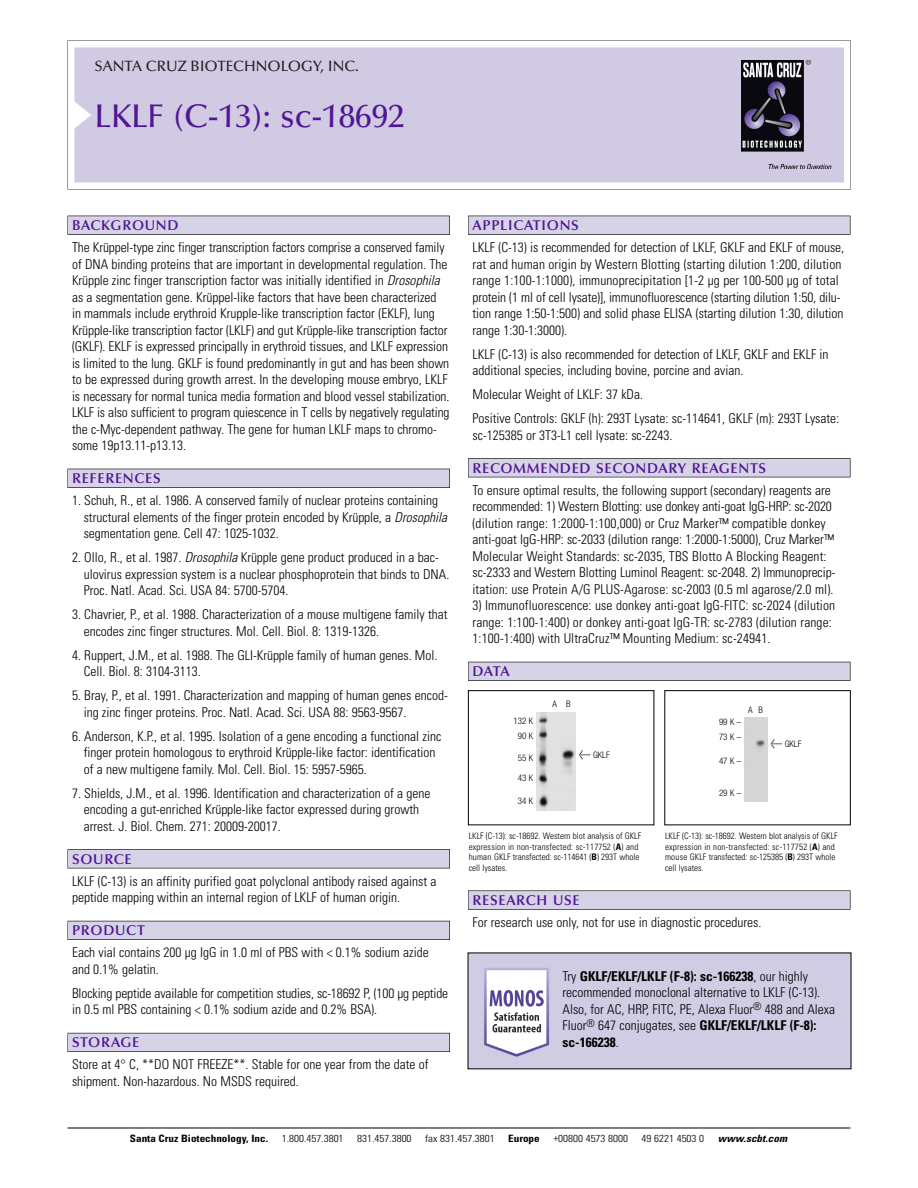
<style>
.page{position:relative;width:918px;height:1188px;background:#fff}
.page>*{position:absolute;margin:0;border:0;box-sizing:border-box;transform-origin:0 0}
.t1{font:500 33px "Optima";color:#511695}
.t2{font:500 15px "Optima";color:#231f20}
.t3{font:600 14.25px "Optima";letter-spacing:.05em;color:#511695}
.t4{font:300 condensed 13.5px/16.5px "Univers";color:#000}
.t5{font:300 condensed 10.2px "Univers";color:#000;scale:1.1 1}
.t6{font:700 condensed 10.2px "Univers";color:#000;scale:1.1 1}
.t7{font:italic 700 condensed 10.2px "Univers";letter-spacing:.005em;color:#000;scale:1.1 1}
.t8{font:300 condensed 9px/10.5px "Univers";color:#000}
.t9{font:300 condensed 9px/14.2px "Helvetica Neue";color:#000;text-align:center}
.s1{font-style:italic}
.s2{font-family:"Meta Plus";font-weight:400;font-stretch:normal;font-size:10.5px}
.s3{font-weight:700}
</style>
<div class="page">
<svg style="left:68px;top:40px;width:783px;height:149px"></svg>
<div style="left:74px;top:47px;width:770px;height:135px;background:#d1cae3"></div>
<img style="left:741px;top:60px;width:90px;height:108px">
<div style="left:68px;top:216px;width:382px;height:19px;background:#525155"></div>
<div style="left:68px;top:216px;width:381px;height:18px;background:#d7d3e7"></div>
<div style="left:68px;top:469px;width:382px;height:19px;background:#515055"></div>
<div style="left:68px;top:469px;width:381px;height:18px;background:#d7d3e7"></div>
<div style="left:68px;top:849px;width:382px;height:19px;background:#545357"></div>
<div style="left:68px;top:850px;width:381px;height:18px;background:#d7d3e7"></div>
<div style="left:68px;top:921px;width:382px;height:19px;background:#54535a"></div>
<div style="left:68px;top:921px;width:381px;height:18px;background:#d7d3e7"></div>
<div style="left:68px;top:1033px;width:382px;height:19px;background:#5b5a62"></div>
<div style="left:68px;top:1033px;width:381px;height:18px;background:#d7d3e7"></div>
<div style="left:468px;top:216px;width:382px;height:19px;background:#525155"></div>
<div style="left:468px;top:216px;width:382px;height:18px;background:#d7d3e7"></div>
<div style="left:468px;top:458px;width:382px;height:19px;background:#525155"></div>
<div style="left:468px;top:459px;width:382px;height:18px;background:#d7d3e7"></div>
<div style="left:468px;top:662px;width:382px;height:19px;background:#525158"></div>
<div style="left:468px;top:662px;width:382px;height:18px;background:#d7d3e7"></div>
<svg style="left:468px;top:890px;width:382px;height:20px"></svg>
<div style="left:468px;top:891px;width:382px;height:18px;background:#d7d3e7"></div>
<hr style="left:68px;top:1128px;width:782px;height:1px;background:#000">
<img style="left:470px;top:955px;width:379px;height:112px">
<div style="left:468px;top:690px;width:186px;height:135px;border:1px solid #000"></div>
<div style="left:664px;top:690px;width:187px;height:135px;border:1px solid #000"></div>
<img style="left:536px;top:712px;width:40px;height:99px">
<div style="left:744px;top:718px;width:23px;height:83px;background:#d6d6d6"></div>
<p class="t2" style="left:94px;top:61px;width:266px">SANTA CRUZ BIOTECHNOLOGY, INC.</p>
<h1 class="t1" style="left:94px;top:103px;width:312px">LKLF (C-13): sc-18692</h1>
<p class="t3" style="left:72px;top:219px;width:108px">BACKGROUND</p>
<p class="t4" style="left:72px;top:240px;width:379px">The Krüppel-type zinc finger transcription factors comprise a conserved family of DNA binding proteins that are important in developmental regulation. The Krüpple zinc finger transcription factor was initially identified in <span class="s1">Drosophila </span>as a segmentation gene. Krüppel-like factors that have been characterized<br>in mammals include erythroid Krupple-like transcription factor (EKLF), lung Krüpple-like transcription factor (LKLF) and gut Krüpple-like transcription factor (GKLF). EKLF is expressed principally in erythroid tissues, and LKLF expression is limited to the lung. GKLF is found predominantly in gut and has been shown to be expressed during growth arrest. In the developing mouse embryo, LKLF is necessary for normal tunica media formation and blood vessel stabilization.<br>LKLF is also sufficient to program quiescence in T cells by negatively regulating the c-Myc-dependent pathway. The gene for human LKLF maps to chromo&shy;some 19p13.11-p13.13.</p>
<p class="t3" style="left:72px;top:473px;width:90px">REFERENCES</p>
<p class="t4" style="left:84px;top:493px;width:365px;text-indent:-12px">1. Schuh, R., et al. 1986. A conserved family of nuclear proteins containing structural elements of the finger protein encoded by Krüpple, a <span class="s1">Drosophila </span>segmentation gene. Cell 47: 1025-1032.</p>
<p class="t4" style="left:84px;top:550px;width:367px;text-indent:-12px">2. Ollo, R., et al. 1987. <span class="s1">Drosophila</span> Krüpple gene product produced in a bac&shy;ulovirus expression system is a nuclear phosphoprotein that binds to DNA.<br>Proc. Natl. Acad. Sci. USA 84: 5700-5704.</p>
<p class="t4" style="left:84px;top:607px;width:365px;text-indent:-12px">3. Chavrier, P., et al. 1988. Characterization of a mouse multigene family that encodes zinc finger structures. Mol. Cell. Biol. 8: 1319-1326.</p>
<p class="t4" style="left:84px;top:648px;width:355px;text-indent:-12px">4. Ruppert, J.M., et al. 1988. The GLI-Krüpple family of human genes. Mol.<br>Cell. Biol. 8: 3104-3113.</p>
<p class="t4" style="left:84px;top:688px;width:366px;text-indent:-12px">5. Bray, P., et al. 1991. Characterization and mapping of human genes encod&shy;ing zinc finger proteins. Proc. Natl. Acad. Sci. USA 88: 9563-9567.</p>
<p class="t4" style="left:84px;top:729px;width:359px;text-indent:-12px">6. Anderson, K.P., et al. 1995. Isolation of a gene encoding a functional zinc finger protein homologous to erythroid Krüpple-like factor: identification of a new multigene family. Mol. Cell. Biol. 15: 5957-5965.</p>
<p class="t4" style="left:84px;top:786px;width:348px;text-indent:-12px">7. Shields, J.M., et al. 1996. Identification and characterization of a gene encoding a gut-enriched Krüpple-like factor expressed during growth arrest. J. Biol. Chem. 271: 20009-20017.</p>
<p class="t3" style="left:72px;top:853px;width:61px">SOURCE</p>
<p class="t4" style="left:72px;top:874px;width:366px">LKLF (C-13) is an affinity purified goat polyclonal antibody raised against a peptide mapping within an internal region of LKLF of human origin.</p>
<p class="t3" style="left:72px;top:925px;width:74px">PRODUCT</p>
<p class="t4" style="left:72px;top:945px;width:358px">Each vial contains 200 µg IgG in 1.0 ml of PBS with &lt; 0.1% sodium azide and 0.1% gelatin.</p>
<p class="t4" style="left:72px;top:986px;width:378px">Blocking peptide available for competition studies, sc-18692 P, (100 µg peptide in 0.5 ml PBS containing &lt; 0.1% sodium azide and 0.2% BSA).</p>
<p class="t3" style="left:72px;top:1037px;width:69px">STORAGE</p>
<p class="t4" style="left:72px;top:1057px;width:358px">Store at 4° C, **DO NOT FREEZE**. Stable for one year from the date of shipment. Non-hazardous. No MSDS required.</p>
<p class="t3" style="left:473px;top:219px;width:108px">APPLICATIONS</p>
<p class="t4" style="left:473px;top:240px;width:373px">LKLF (C-13) is recommended for detection of LKLF, GKLF and EKLF of mouse, rat and human origin by Western Blotting (starting dilution 1:200, dilution range 1:100-1:1000), immunoprecipitation [1-2 µg per 100-500 µg of total protein (1 ml of cell lysate)], immunofluorescence (starting dilution 1:50, dilu&shy;tion range 1:50-1:500) and solid phase ELISA (starting dilution 1:30, dilution range 1:30-1:3000).</p>
<p class="t4" style="left:473px;top:347px;width:358px">LKLF (C-13) is also recommended for detection of LKLF, GKLF and EKLF in additional species, including bovine, porcine and avian.</p>
<p class="t4" style="left:473px;top:383px;width:368px;line-height:24px">Molecular Weight of LKLF: 37 kDa.<br>Positive Controls: GKLF (h): 293T Lysate: sc-114641, GKLF (m): 293T Lysate:</p>
<p class="t4" style="left:473px;top:428px;width:202px">sc-125385 or 3T3-L1 cell lysate: sc-2243.</p>
<p class="t3" style="left:473px;top:462px;width:295px">RECOMMENDED SECONDARY REAGENTS</p>
<p class="t4" style="left:473px;top:483px;width:364px">To ensure optimal results, the following support (secondary) reagents are recommended: 1) Western Blotting: use donkey anti-goat IgG-HRP: sc-2020 (dilution range: 1:2000-1:100,000) or Cruz Marker™ compatible donkey anti-goat IgG-HRP: sc-2033 (dilution range: 1:2000-1:5000), Cruz Marker™ Molecular Weight Standards: sc-2035, TBS Blotto A Blocking Reagent: sc-2333 and Western Blotting Luminol Reagent: sc-2048. 2) Immunoprecip&shy;itation: use Protein A/G PLUS-Agarose: sc-2003 (0.5 ml agarose/2.0 ml).</p>
<p class="t4" style="left:473px;top:598px;width:364px">3) Immunofluorescence: use donkey anti-goat IgG-FITC: sc-2024 (dilution range: 1:100-1:400) or donkey anti-goat IgG-TR: sc-2783 (dilution range:<br>1:100-1:400) with UltraCruz™ Mounting Medium: sc-24941.</p>
<p class="t3" style="left:473px;top:666px;width:39px">DATA</p>
<p class="t9" style="left:514px;top:715px;width:21px">132 K<br>90 K</p>
<p class="t9" style="left:518px;top:752px;width:17px">55 K</p>
<p class="t9" style="left:518px;top:772px;width:17px">43 K</p>
<p class="t9" style="left:518px;top:794px;width:17px">34 K</p>
<p class="t9" style="left:553px;top:698px;width:20px">A B</p>
<p class="t9" style="left:579px;top:748px;width:33px"><span class="s2">&lt;</span> GKLF</p>
<p class="t9" style="left:748px;top:704px;width:17px">A B</p>
<p class="t9" style="left:719px;top:715px;width:24px;line-height:15px;text-align:left">99K–<br>73K–</p>
<p class="t9" style="left:719px;top:754px;width:24px">47K–</p>
<p class="t9" style="left:719px;top:787px;width:24px">29K–</p>
<p class="t9" style="left:771px;top:738px;width:33px"><span class="s2">&lt;</span> GKLF</p>
<p class="t8" style="left:469px;top:832px;width:174px">LKLF (C-13): sc-18692. Western blot analysis of GKLF expression in non-transfected: sc-117752 (<span class="s3">A</span>) and human GKLF transfected: sc-114641 (<span class="s3">B</span>) 293T whole cell lysates.</p>
<p class="t8" style="left:665px;top:832px;width:174px">LKLF (C-13): sc-18692. Western blot analysis of GKLF expression in non-transfected: sc-117752 (<span class="s3">A</span>) and mouse GKLF transfected: sc-125385 (<span class="s3">B</span>) 293T whole cell lysates.</p>
<p class="t3" style="left:473px;top:894px;width:109px">RESEARCH USE</p>
<p class="t4" style="left:473px;top:915px;width:290px">For research use only, not for use in diagnostic procedures.</p>
<p class="t4" style="left:563px;top:969px;width:274px">Try <span class="s3">GKLF/EKLF/LKLF (F-8): sc-166238</span>, our highly recommended monoclonal alternative to LKLF (C-13).<br>Also, for AC, HRP, FITC, PE, Alexa Fluor<sup>®</sup> 488 and Alexa Fluor<sup>®</sup> 647 conjugates, see <span class="s3">GKLF/EKLF/LKLF (F-8): sc-166238</span>.</p>
<p class="t6" style="left:130px;top:1135px;width:127px">Santa Cruz Biotechnology, Inc.</p>
<p class="t5" style="left:282px;top:1135px;width:58px">1.800.457.3801</p>
<p class="t5" style="left:357px;top:1135px;width:51px">831.457.3800</p>
<p class="t5" style="left:425px;top:1135px;width:65px">fax 831.457.3801</p>
<p class="t6" style="left:508px;top:1135px;width:30px">Europe</p>
<p class="t5" style="left:553px;top:1135px;width:69px">+00800 4573 8000</p>
<p class="t5" style="left:642px;top:1135px;width:58px">49 6221 4503 0</p>
<p class="t7" style="left:718px;top:1135px;width:64px">www.scbt.com</p>
</div>
